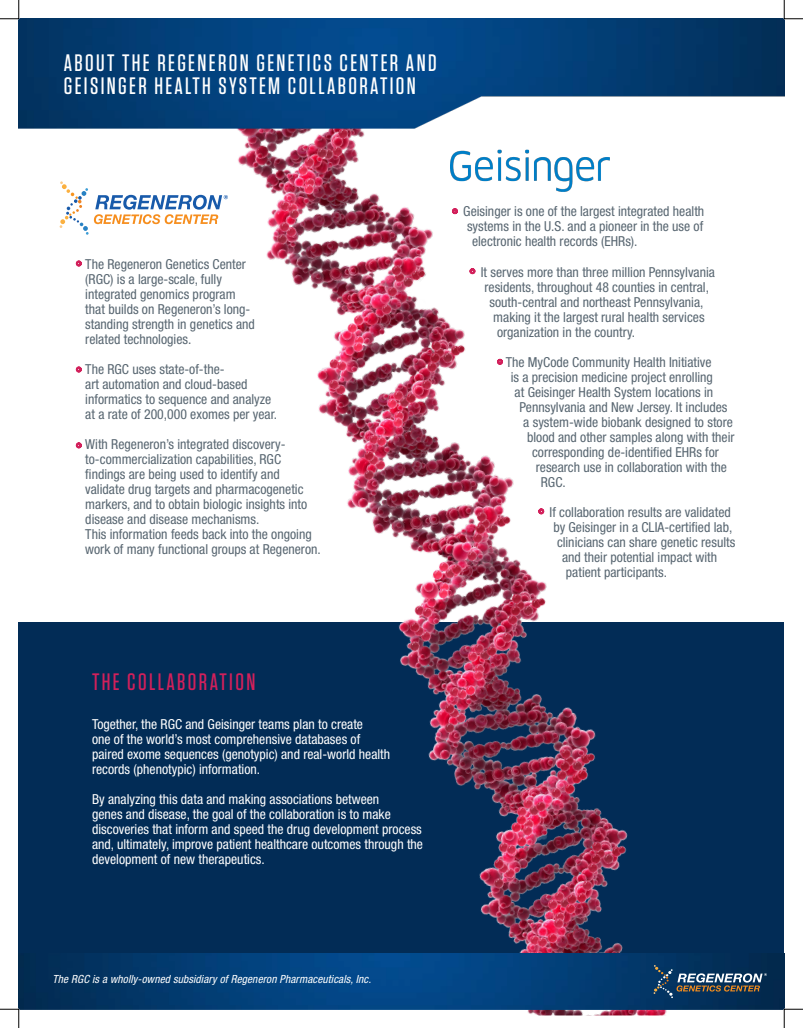
<style>
.page{position:relative;width:803px;height:1028px;background:#fff}
.page>*{position:absolute;margin:0;border:0;box-sizing:border-box;transform-origin:0 0}
.t1{font:500 23.75px "Tungsten";letter-spacing:.1em;color:#fff}
.t2{font:500 23.75px "Tungsten";letter-spacing:.1em;color:#d2205b}
.t3{font:condensed 13.75px/15px "Helvetica Neue";color:#586671}
.t4{font:condensed 13.75px/15px "Helvetica Neue";color:#fff}
.t5{font:italic condensed 11.25px "Helvetica Neue";letter-spacing:.01em;color:#fff}
</style>
<div class="page">
<img style="left:18px;top:48px;width:767px;height:967px">
<img style="left:18px;top:953px;width:766px;height:56px">
<svg style="left:653px;top:965px;width:113px;height:33px;background:#324f69"></svg>
<img style="left:19px;top:19px;width:765px;height:109px">
<img style="left:450px;top:149px;width:159px;height:43px">
<svg style="left:0;top:0;width:20px;height:20px"></svg>
<svg style="left:0;top:1008px;width:20px;height:20px"></svg>
<svg style="left:783px;top:0;width:19px;height:20px"></svg>
<svg style="left:783px;top:1008px;width:19px;height:20px"></svg>
<p class="t1" style="left:64px;top:51px;width:374px">ABOUT THE REGENERON GENETICS CENTER AND</p>
<p class="t1" style="left:64px;top:73px;width:353px">GEISINGER HEALTH SYSTEM COLLABORATION</p>
<p class="t3" style="left:85px;top:256px;width:171px">The Regeneron Genetics Center (RGC) is a large-scale, fully integrated genomics program that builds on Regeneron’s long&shy;standing strength in genetics and related technologies.</p>
<p class="t3" style="left:85px;top:361px;width:193px">The RGC uses state-of-the-<br>art automation and cloud-based informatics to sequence and analyze at a rate of 200,000 exomes per year.</p>
<p class="t3" style="left:85px;top:436px;width:237px">With Regeneron’s integrated discovery&shy;to-commercialization capabilities, RGC findings are being used to identify and validate drug targets and pharmacogenetic markers, and to obtain biologic insights into disease and disease mechanisms.<br>This information feeds back into the ongoing work of many functional groups at Regeneron.</p>
<p class="t2" style="left:92px;top:669px;width:165px">THE COLLABORATION</p>
<p class="t4" style="left:92px;top:716px;width:299px">Together, the RGC and Geisinger teams plan to create<br>one of the world’s most comprehensive databases of paired exome sequences (genotypic) and real-world health records (phenotypic) information.</p>
<p class="t4" style="left:92px;top:791px;width:332px">By analyzing this data and making associations between<br>genes and disease, the goal of the collaboration is to make discoveries that inform and speed the drug development process and, ultimately, improve patient healthcare outcomes through the development of new therapeutics.</p>
<p class="t3" style="left:463px;top:204px;width:242px">Geisinger is one of the largest integrated health</p>
<p class="t3" style="left:467px;top:219px;width:238px">systems in the U.S. and a pioneer in the use of</p>
<p class="t3" style="left:472px;top:234px;width:167px">electronic health records (EHRs).</p>
<p class="t3" style="left:480px;top:264px;width:236px">It serves more than three million Pennsylvania</p>
<p class="t3" style="left:484px;top:279px;width:226px">residents, throughout 48 counties in central,</p>
<p class="t3" style="left:489px;top:294px;width:215px">south-central and northeast Pennsylvania,</p>
<p class="t3" style="left:493px;top:309px;width:213px">making it the largest rural health services</p>
<p class="t3" style="left:497px;top:324px;width:140px">organization in the country.</p>
<p class="t3" style="left:505px;top:354px;width:207px">The MyCode Community Health Initiative</p>
<p class="t3" style="left:510px;top:369px;width:204px">is a precision medicine project enrolling</p>
<p class="t3" style="left:514px;top:384px;width:200px">at Geisinger Health System locations in</p>
<p class="t3" style="left:519px;top:399px;width:209px">Pennsylvania and New Jersey. It includes</p>
<p class="t3" style="left:523px;top:414px;width:211px">a system-wide biobank designed to store</p>
<p class="t3" style="left:527px;top:429px;width:209px">blood and other samples along with their</p>
<p class="t3" style="left:532px;top:444px;width:188px">corresponding de-identified EHRs for</p>
<p class="t3" style="left:535px;top:459px;width:192px">research use in collaboration with the</p>
<p class="t3" style="left:540px;top:474px;width:26px">RGC.</p>
<p class="t3" style="left:549px;top:504px;width:183px">If collaboration results are validated</p>
<p class="t3" style="left:553px;top:519px;width:180px">by Geisinger in a CLIA-certified lab,</p>
<p class="t3" style="left:557px;top:534px;width:180px">clinicians can share genetic results</p>
<p class="t3" style="left:562px;top:549px;width:156px">and their potential impact with</p>
<p class="t3" style="left:565px;top:564px;width:103px">patient participants.</p>
<p class="t5" style="left:52px;top:973px;width:320px">The RGC is a wholly-owned subsidiary of Regeneron Pharmaceuticals, Inc.</p>
</div>
